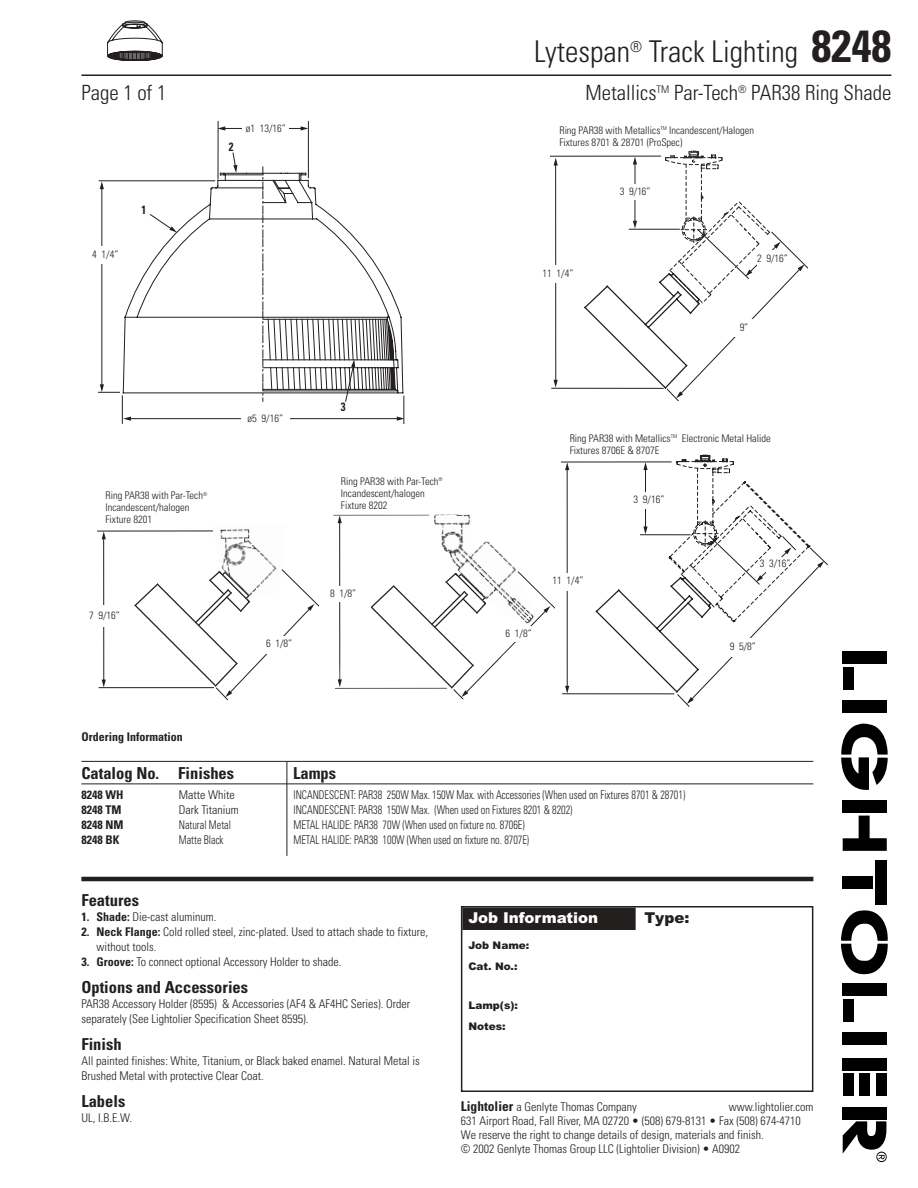
<style>
.page{position:relative;width:918px;height:1188px;background:#fff}
.page>*{position:absolute;margin:0;border:0;box-sizing:border-box;transform-origin:0 0}
.t1{font:300 condensed 30px "Univers";color:#231f1f}
.t2{font:300 condensed 21px "Univers";color:#231f1f}
.t3{font:700 condensed 16.5px "Univers";color:#231f1f}
.t4{font:900 15px "Arial";color:#fff}
.t5{font:900 15px "Arial";color:#231f1f}
.t6{font:300 condensed 12px/14.2px "Univers";color:#231f1f}
.t7{font:300 condensed 12px "Univers";color:#231f1f;scale:.85 1}
.t8{font:700 condensed 12px "Univers";color:#231f1f}
.t9{font:700 condensed 12px "Univers";color:#231f1f;scale:.9 1}
.t10{font:300 condensed 10.5px/12px "Univers";color:#231f1f}
.t11{font:900 10.5px/21px "Arial";color:#231f1f}
.s1{font-weight:700;font-size:45px}
.s2{font-weight:700}
.s3{font-weight:700;font-size:13.5px}
</style>
<div class="page">
<hr style="left:552px;top:388px;width:111px;height:1px;background:#231f1f">
<hr style="left:550px;top:156px;width:111px;height:1px;background:#231f1f">
<hr style="left:555px;top:163px;width:1px;height:218px;background:#231f1f">
<svg style="left:554px;top:380px;width:4px;height:8px"></svg>
<svg style="left:554px;top:158px;width:4px;height:8px"></svg>
<svg style="left:583px;top:151px;width:225px;height:250px"></svg>
<hr style="left:99px;top:687px;width:115px;height:1px;background:#231f1f">
<hr style="left:98px;top:531px;width:115px;height:1px;background:#231f1f">
<hr style="left:103px;top:538px;width:1px;height:144px;background:#231f1f">
<svg style="left:102px;top:680px;width:4px;height:7px"></svg>
<svg style="left:102px;top:532px;width:4px;height:7px"></svg>
<svg style="left:133px;top:573px;width:186px;height:127px"></svg>
<img style="left:211px;top:529px;width:75px;height:69px">
<hr style="left:335px;top:688px;width:111px;height:1px;background:#231f1f">
<hr style="left:333px;top:515px;width:96px;height:1px;background:#231f1f">
<hr style="left:339px;top:522px;width:1px;height:157px;background:#231f1f">
<svg style="left:338px;top:679px;width:4px;height:8px"></svg>
<svg style="left:338px;top:515px;width:4px;height:8px"></svg>
<svg style="left:370px;top:585px;width:185px;height:114px"></svg>
<img style="left:431px;top:515px;width:106px;height:112px">
<svg style="left:107px;top:21px;width:56px;height:40px"></svg>
<hr style="left:99px;top:181px;width:116px;height:1px;background:#231f1f">
<hr style="left:102px;top:186px;width:1px;height:198px;background:#231f1f">
<svg style="left:100px;top:181px;width:4px;height:8px"></svg>
<hr style="left:128px;top:418px;width:269px;height:1px;background:#231f1f">
<svg style="left:98px;top:384px;width:33px;height:39px"></svg>
<hr style="left:218px;top:121px;width:1px;height:58px;background:#231f1f">
<hr style="left:222px;top:128px;width:79px;height:1px;background:#231f1f">
<svg style="left:301px;top:126px;width:7px;height:5px"></svg>
<svg style="left:217px;top:126px;width:8px;height:5px"></svg>
<hr style="left:308px;top:122px;width:1px;height:56px;background:#231f1f">
<svg style="left:220px;top:153px;width:27px;height:20px"></svg>
<svg style="left:123px;top:173px;width:140px;height:221px"></svg>
<svg style="left:263px;top:167px;width:142px;height:257px"></svg>
<div style="left:531px;top:265px;width:54px;height:18px;background:#fff"></div>
<hr style="left:563px;top:694px;width:111px;height:1px;background:#231f1f">
<hr style="left:561px;top:462px;width:110px;height:1px;background:#231f1f">
<hr style="left:567px;top:469px;width:1px;height:219px;background:#231f1f">
<svg style="left:565px;top:686px;width:4px;height:8px"></svg>
<svg style="left:565px;top:462px;width:4px;height:8px"></svg>
<div style="left:720px;top:319px;width:48px;height:18px;background:#fff"></div>
<div style="left:757px;top:250px;width:22px;height:26px;background:#fff"></div>
<div style="left:615px;top:185px;width:40px;height:15px;background:#fff"></div>
<div style="left:541px;top:573px;width:54px;height:17px;background:#fff"></div>
<svg style="left:595px;top:455px;width:232px;height:251px"></svg>
<div style="left:81px;top:605px;width:47px;height:22px;background:#fff"></div>
<div style="left:252px;top:636px;width:54px;height:17px;background:#fff"></div>
<div style="left:325px;top:586px;width:37px;height:16px;background:#fff"></div>
<div style="left:500px;top:626px;width:38px;height:16px;background:#fff"></div>
<div style="left:86px;top:246px;width:39px;height:18px;background:#fff"></div>
<div style="left:241px;top:411px;width:49px;height:17px;background:#fff"></div>
<div style="left:243px;top:121px;width:46px;height:17px;background:#fff"></div>
<hr style="left:81px;top:74px;width:810px;height:2px;background:#231f1f">
<div style="left:462px;top:908px;width:174px;height:22px;background:#231f1f"></div>
<div style="left:461px;top:906px;width:352px;height:186px;border:2px solid #231f1f"></div>
<svg style="left:841px;top:724px;width:47px;height:66px"></svg>
<svg style="left:841px;top:910px;width:47px;height:65px"></svg>
<div style="left:843px;top:652px;width:44px;height:12px;background:#000"></div>
<div style="left:843px;top:700px;width:44px;height:13px;background:#000"></div>
<div style="left:843px;top:800px;width:44px;height:13px;background:#000"></div>
<svg style="left:843px;top:816px;width:44px;height:35px"></svg>
<div style="left:876px;top:861px;width:11px;height:44px;background:#000"></div>
<div style="left:843px;top:983px;width:44px;height:13px;background:#000"></div>
<div style="left:843px;top:999px;width:11px;height:23px;background:#000"></div>
<div style="left:843px;top:1058px;width:44px;height:12px;background:#000"></div>
<div style="left:843px;top:1073px;width:11px;height:23px;background:#000"></div>
<div style="left:859px;top:1073px;width:11px;height:23px;background:#000"></div>
<div style="left:876px;top:1073px;width:11px;height:23px;background:#000"></div>
<div style="left:843px;top:1107px;width:44px;height:12px;background:#000"></div>
<div style="left:843px;top:1033px;width:44px;height:12px;background:#000"></div>
<div style="left:843px;top:877px;width:30px;height:12px;background:#000"></div>
<div style="left:843px;top:667px;width:11px;height:23px;background:#000"></div>
<svg style="left:843px;top:1121px;width:44px;height:41px"></svg>
<hr style="left:81px;top:877px;width:732px;height:4px;background:#231f1f">
<hr style="left:81px;top:761px;width:732px;height:1px;background:#231f1f">
<hr style="left:81px;top:784px;width:732px;height:1px;background:#231f1f">
<hr style="left:287px;top:761px;width:1px;height:95px;background:#231f1f">
<h1 class="t1" style="left:534px;top:41px;width:359px">Lytespan<sup>®</sup> Track Lighting <span class="s1">8248</span></h1>
<h2 class="t2" style="left:81px;top:85px;width:87px">Page 1 of 1</h2>
<h2 class="t2" style="left:585px;top:85px;width:307px">Metallics<sup>TM</sup> Par-Tech<sup>®</sup> PAR38 Ring Shade</h2>
<p class="t10" style="left:92px;top:249px;width:28px">4 1/4”</p>
<p class="t9" style="left:142px;top:205px;width:7px">1</p>
<p class="t9" style="left:229px;top:142px;width:7px">2</p>
<p class="t10" style="left:246px;top:123px;width:42px">ø1 13/16”</p>
<p class="t10" style="left:106px;top:491px;width:103px">Ring PAR38 with Par-Tech<sup>®<br></sup>Incandescent/halogen<br>Fixture 8201</p>
<p class="t10" style="left:89px;top:610px;width:32px">7 9/16”</p>
<p class="t10" style="left:248px;top:414px;width:37px">ø5 9/16”</p>
<p class="t10" style="left:266px;top:639px;width:28px">6 1/8”</p>
<p class="t9" style="left:341px;top:402px;width:7px">3</p>
<p class="t10" style="left:341px;top:476px;width:103px">Ring PAR38 with Par-Tech<sup>®<br></sup>Incandescent/halogen<br>Fixture 8202</p>
<p class="t10" style="left:330px;top:588px;width:28px">8 1/8”</p>
<p class="t10" style="left:559px;top:125px;width:196px">Ring PAR38 with Metallics<sup>TM</sup> Incandescent/Halogen<br>Fixtures 8701 &amp; 28701 (ProSpec)</p>
<p class="t10" style="left:543px;top:268px;width:32px">11 1/4”</p>
<p class="t10" style="left:620px;top:186px;width:32px">3 9/16”</p>
<p class="t10" style="left:757px;top:253px;width:32px">2 9/16”</p>
<p class="t10" style="left:740px;top:322px;width:10px">9”</p>
<p class="t10" style="left:506px;top:628px;width:28px">6 1/8”</p>
<p class="t10" style="left:570px;top:433px;width:203px">Ring PAR38 with Metallics<sup>TM</sup> Electronic Metal Halide<br>Fixtures 8706E &amp; 8707E</p>
<p class="t10" style="left:553px;top:576px;width:32px">11 1/4”</p>
<p class="t10" style="left:634px;top:495px;width:32px">3 9/16”</p>
<p class="t10" style="left:760px;top:558px;width:32px">3 3/16”</p>
<p class="t10" style="left:730px;top:641px;width:28px">9 5/8”</p>
<p class="t8" style="left:81px;top:733px;width:103px">Ordering Information</p>
<h3 class="t3" style="left:81px;top:767px;width:154px">Catalog No. Finishes</h3>
<h3 class="t3" style="left:293px;top:767px;width:45px">Lamps</h3>
<p class="t8" style="left:81px;top:790px;width:43px">8248 WH</p>
<p class="t6" style="left:179px;top:788px;width:57px">Matte White</p>
<p class="t7" style="left:293px;top:790px;width:462px">INCANDESCENT: PAR38 250W Max. 150W Max. with Accessories (When used on Fixtures 8701 &amp; 28701)</p>
<p class="t8" style="left:81px;top:805px;width:41px">8248 TM</p>
<p class="t6" style="left:179px;top:803px;width:62px">Dark Titanium</p>
<p class="t7" style="left:293px;top:805px;width:330px">INCANDESCENT: PAR38 150W Max. (When used on Fixtures 8201 &amp; 8202)</p>
<p class="t8" style="left:81px;top:820px;width:43px">8248 NM</p>
<p class="t7" style="left:179px;top:820px;width:63px">Natural Metal</p>
<p class="t7" style="left:293px;top:820px;width:274px">METAL HALIDE: PAR38 70W (When used on fixture no. 8706E)</p>
<p class="t8" style="left:81px;top:835px;width:39px">8248 BK</p>
<p class="t7" style="left:179px;top:835px;width:54px">Matte Black</p>
<p class="t7" style="left:293px;top:835px;width:279px">METAL HALIDE: PAR38 100W (When used on fixture no. 8707E)</p>
<h3 class="t3" style="left:81px;top:894px;width:59px">Features</h3>
<p class="t6" style="left:81px;top:911px;width:136px"><span class="s2">1. Shade:</span> Die-cast aluminum.</p>
<p class="t6" style="left:96px;top:925px;width:333px;line-height:15px;text-indent:-15px"><span class="s2">2. Neck Flange:</span> Cold rolled steel, zinc-plated. Used to attach shade to fixture, without tools.</p>
<p class="t6" style="left:81px;top:956px;width:261px"><span class="s2">3. Groove:</span> To connect optional Accessory Holder to shade.</p>
<h3 class="t3" style="left:81px;top:981px;width:168px">Options and Accessories</h3>
<p class="t6" style="left:81px;top:997px;width:330px;line-height:15px">PAR38 Accessory Holder (8595) &amp; Accessories (AF4 &amp; AF4HC Series). Order separately (See Lightolier Specification Sheet 8595).</p>
<h3 class="t3" style="left:81px;top:1038px;width:42px">Finish</h3>
<p class="t6" style="left:81px;top:1054px;width:340px;line-height:15px">All painted finishes: White, Titanium, or Black baked enamel. Natural Metal is<br>Brushed Metal with protective Clear Coat.</p>
<h3 class="t3" style="left:81px;top:1095px;width:45px">Labels</h3>
<p class="t6" style="left:81px;top:1112px;width:52px">UL, I.B.E.W.</p>
<p class="t4" style="left:468px;top:913px;width:131px">Job Information</p>
<p class="t5" style="left:645px;top:913px;width:46px">Type:</p>
<p class="t11" style="left:468px;top:936px;width:62px">Job Name:<br>Cat. No.:</p>
<p class="t11" style="left:468px;top:996px;width:51px">Lamp(s):<br>Notes:</p>
<p class="t6" style="left:461px;top:1101px;width:178px"><span class="s3">Lightolier</span> a Genlyte Thomas Company</p>
<p class="t6" style="left:461px;top:1101px;width:354px;text-indent:268px">www.lightolier.com 631 Airport Road, Fall River, MA 02720 • (508) 679-8131 • Fax (508) 674-4710<br>We reserve the right to change details of design, materials and finish.<br>© 2002 Genlyte Thomas Group LLC (Lightolier Division) • A0902</p>
</div>
